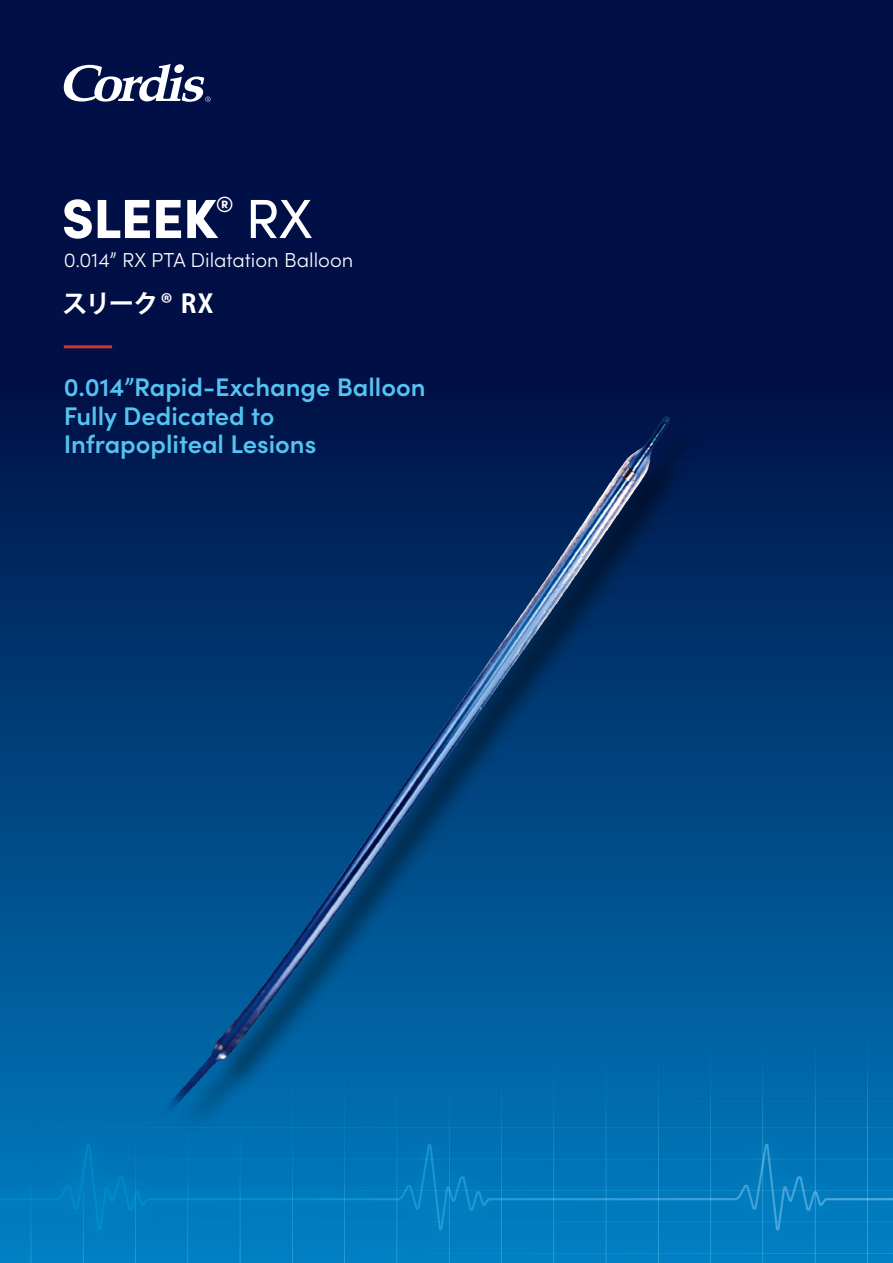
<style>
.page{position:relative;width:893px;height:1263px;background:#fff}
.page>*{position:absolute;margin:0;border:0;box-sizing:border-box;transform-origin:0 0}
.t1{font:900 55.35px "Sofia Pro";letter-spacing:-.015em;color:#fff}
.t2{font:55.35px "Sofia Pro";color:#fff}
.t3{font:600 25.5px/28.7px "Sofia Pro";color:#54c3f1}
.t4{font:700 25.5px "Koz Go Pro";letter-spacing:-.06em;color:#fff}
.t5{font:900 22.05px "Sofia Pro";color:#fff}
.t6{font:300 20.25px "Sofia Pro";color:#fff}
</style>
<div class="page">
<img style="left:0;top:0;width:893px;height:1263px">
<img style="left:0;top:328px;width:893px;height:876px">
<svg style="left:64px;top:64px;width:147px;height:38px"></svg>
<hr style="left:64px;top:345px;width:48px;height:3px;background:#d62f2f">
<h1 class="t1" style="left:62px;top:175px;width:158px">SLEEK</h1>
<p class="t5" style="left:216px;top:187px;width:19px">®</p>
<h1 class="t2" style="left:246px;top:178px;width:68px">RX</h1>
<p class="t6" style="left:64px;top:246px;width:291px">0.014” RX PTA Dilatation Balloon</p>
<p class="t4" style="left:62px;top:287px;width:153px">スリーク® RX</p>
<p class="t3" style="left:64px;top:371px;width:363px">0.014”Rapid-Exchange Balloon<br>Fully Dedicated to<br>Infrapopliteal Lesions</p>
</div>
